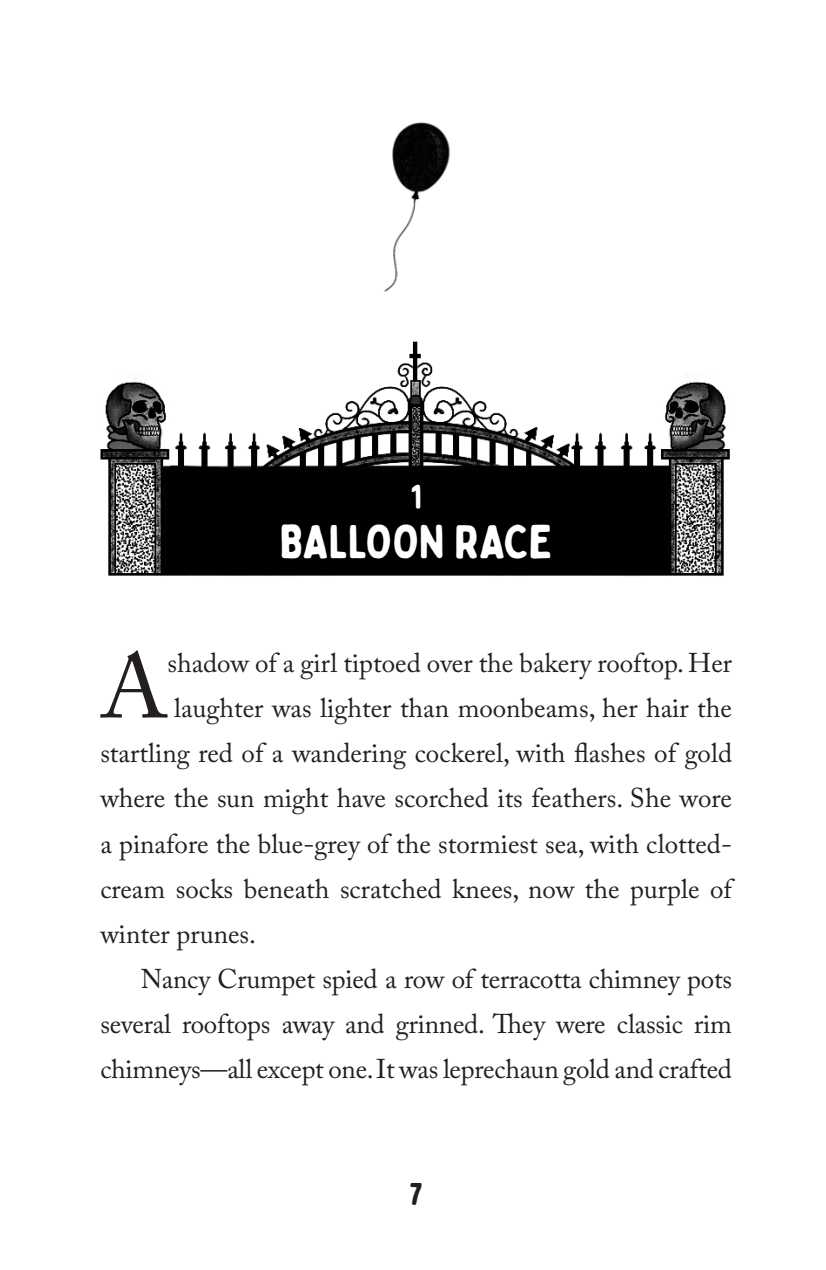
<style>
.page{position:relative;width:826px;height:1270px;background:#fff}
.page>*{position:absolute;margin:0;border:0;box-sizing:border-box;transform-origin:0 0}
.Tx_drop{font:90.23px "Adobe Caslon Pro";color:#231f20}
.CT{font:47.25px "Bobby Jones Soft";letter-spacing:-.015em;color:#fff}
.CN{font:33.75px "Bobby Jones Soft";color:#fff}
.t1{font:31.5px "Bobby Jones Soft";color:#231f20}
.Tx_drop-2{font:27px "Adobe Caslon Pro";color:#231f20}
.Tx_ind{font:27px/45px "Adobe Caslon Pro";letter-spacing:-.01em;color:#231f20;text-align:justify}
</style>
<div class="page">
<img style="left:100px;top:341px;width:630px;height:235px">
<img style="left:384px;top:122px;width:66px;height:170px">
<p class="CN" style="left:410px;top:475px;width:13px">1</p>
<p class="CT" style="left:280px;top:512px;width:274px">BALLOON RACE</p>
<p class="Tx_drop" style="left:100px;top:633px;width:69px">A</p>
<p class="Tx_drop-2" style="left:167px;top:647px;width:566px">shadow of a girl tiptoed over the bakery rooftop. Her</p>
<p class="Tx_drop-2" style="left:174px;top:692px;width:559px">laughter was lighter than moonbeams, her hair the</p>
<p class="Tx_drop-2" style="left:100px;top:737px;width:633px">startling red of a wandering cockerel, with flashes of gold</p>
<p class="Tx_drop-2" style="left:100px;top:782px;width:633px">where the sun might have scorched its feathers. She wore</p>
<p class="Tx_drop-2" style="left:100px;top:827px;width:633px">a pinafore the blue-grey of the stormiest sea, with clotted-</p>
<p class="Tx_drop-2" style="left:100px;top:872px;width:633px">cream socks beneath scratched knees, now the purple of</p>
<p class="Tx_drop-2" style="left:100px;top:917px;width:157px">winter prunes.</p>
<p class="Tx_ind" style="left:100px;top:955px;width:633px;text-indent:40px">Nancy Crumpet spied a row of terracotta chimney pots several rooftops away and grinned. They were classic rim chimneys—all except one. It was leprechaun gold and crafted</p>
<p class="t1" style="left:410px;top:1174px;width:14px">7</p>
</div>
